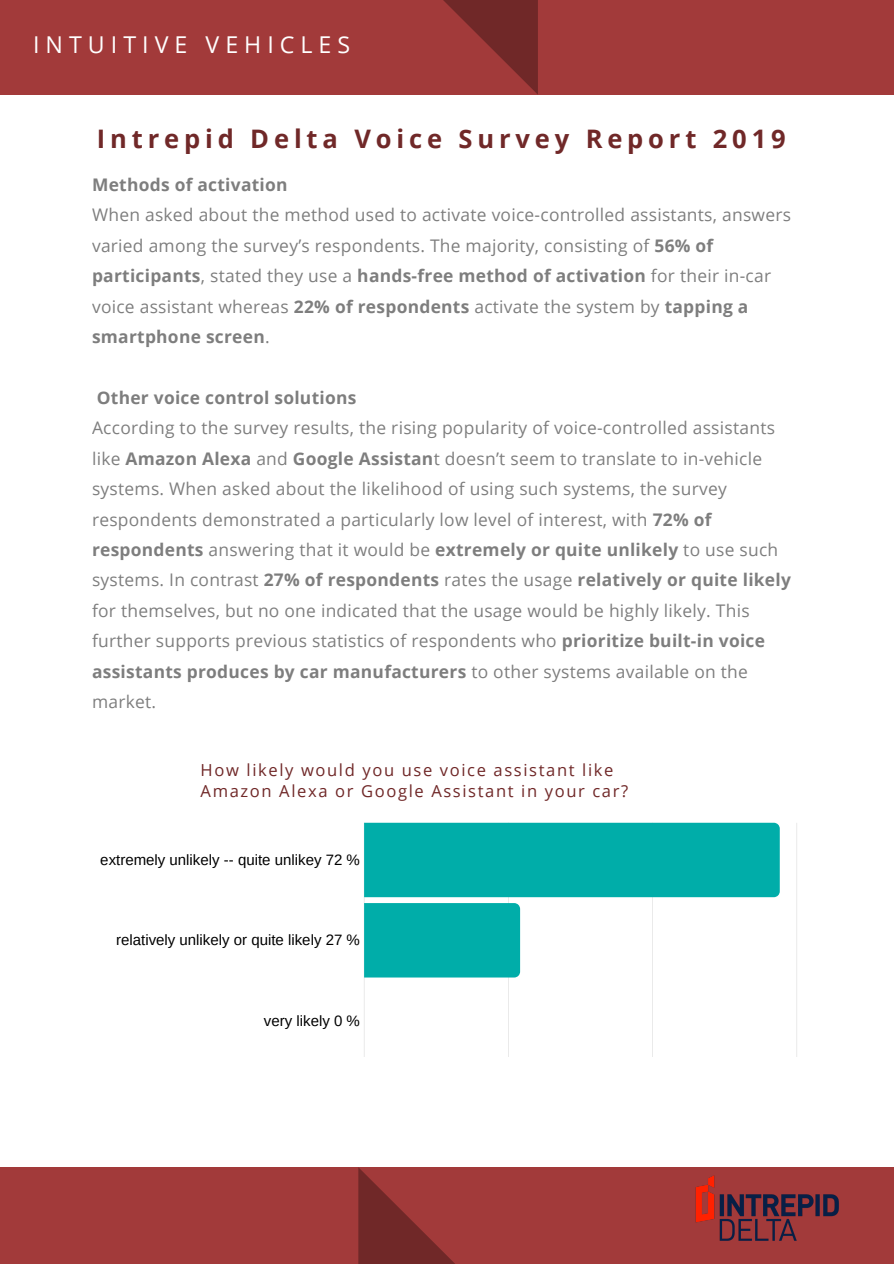
<style>
.page{position:relative;width:894px;height:1264px;background:#fff}
.page>*{position:absolute;margin:0;border:0;box-sizing:border-box;transform-origin:0 0}
.t1{font:700 25.5px "Open Sans";letter-spacing:.19em;color:#702828}
.t2{font:23.25px "Open Sans";letter-spacing:.26em;color:#fff}
.t3{font:17.4px/30.5px "Open Sans";letter-spacing:.015em;color:#000}
.t4{font:700 17.4px "Open Sans";letter-spacing:.015em;color:#000}
.t5{font:16.5px/21.5px "Open Sans";letter-spacing:.1em;color:#702828}
.t6{font:15px "Arimo";color:#000}
.s1{font-weight:700}
</style>
<div class="page">
<div style="left:0;top:1166px;width:893px;height:97px;background:#a23a3a"></div>
<div style="left:0;top:0;width:893px;height:95px;background:#a23a3a"></div>
<svg style="left:358px;top:1167px;width:96px;height:96px"></svg>
<svg style="left:443px;top:0;width:94px;height:94px"></svg>
<img style="left:695px;top:1175px;width:144px;height:65px">
<hr style="left:364px;top:822px;width:1px;height:235px;background:#222">
<hr style="left:508px;top:822px;width:1px;height:235px;background:#222">
<hr style="left:652px;top:822px;width:1px;height:235px;background:#222">
<hr style="left:796px;top:822px;width:1px;height:235px;background:#222">
<div style="left:364px;top:822px;width:415px;height:75px;background:#00ada9"></div>
<div style="left:364px;top:903px;width:156px;height:74px;background:#00ada9"></div>
<div style="left:144px;top:1056px;width:720px;height:16px;background:#fff"></div>
<h2 class="t2" style="left:33px;top:28px;width:318px">INTUITIVE VEHICLES</h2>
<h1 class="t1" style="left:97px;top:120px;width:690px">Intrepid Delta Voice Survey Report 2019</h1>
<p class="t4" style="left:92px;top:172px;width:197px">Methods of activation</p>
<p class="t3" style="left:92px;top:199px;width:700px">When asked about the method used to activate voice-controlled assistants, answers varied among the survey’s respondents. The majority, consisting of <span class="s1">56% of participants</span>, stated they use a <span class="s1">hands-free method of activation</span> for their in-car voice assistant whereas <span class="s1">22% of respondents</span> activate the system by <span class="s1">tapping a smartphone screen</span>.</p>
<p class="t4" style="left:97px;top:385px;width:261px">Other voice control solutions</p>
<p class="t3" style="left:92px;top:412px;width:700px">According to the survey results, the rising popularity of voice-controlled assistants like <span class="s1">Amazon Alexa</span> and <span class="s1">Google Assistan</span>t doesn’t seem to translate to in-vehicle systems. When asked about the likelihood of using such systems, the survey respondents demonstrated a particularly low level of interest, with <span class="s1">72% of respondents</span> answering that it would be <span class="s1">extremely or quite unlikely</span> to use such systems. In contrast <span class="s1">27% of respondents</span> rates the usage <span class="s1">relatively or quite likely </span>for themselves, but no one indicated that the usage would be highly likely. This further supports previous statistics of respondents who <span class="s1">prioritize built-in voice assistants produces by car manufacturers</span> to other systems available on the market.</p>
<p class="t5" style="left:200px;top:758px;width:429px">How likely would you use voice assistant like<br>Amazon Alexa or Google Assistant in your car?</p>
<p class="t6" style="left:100px;top:851px;width:261px">extremely unlikely -- quite unlikey 72 %</p>
<p class="t6" style="left:116px;top:931px;width:245px">relatively unlikely or quite likely 27 %</p>
<p class="t6" style="left:264px;top:1012px;width:97px">very likely 0 %</p>
</div>
